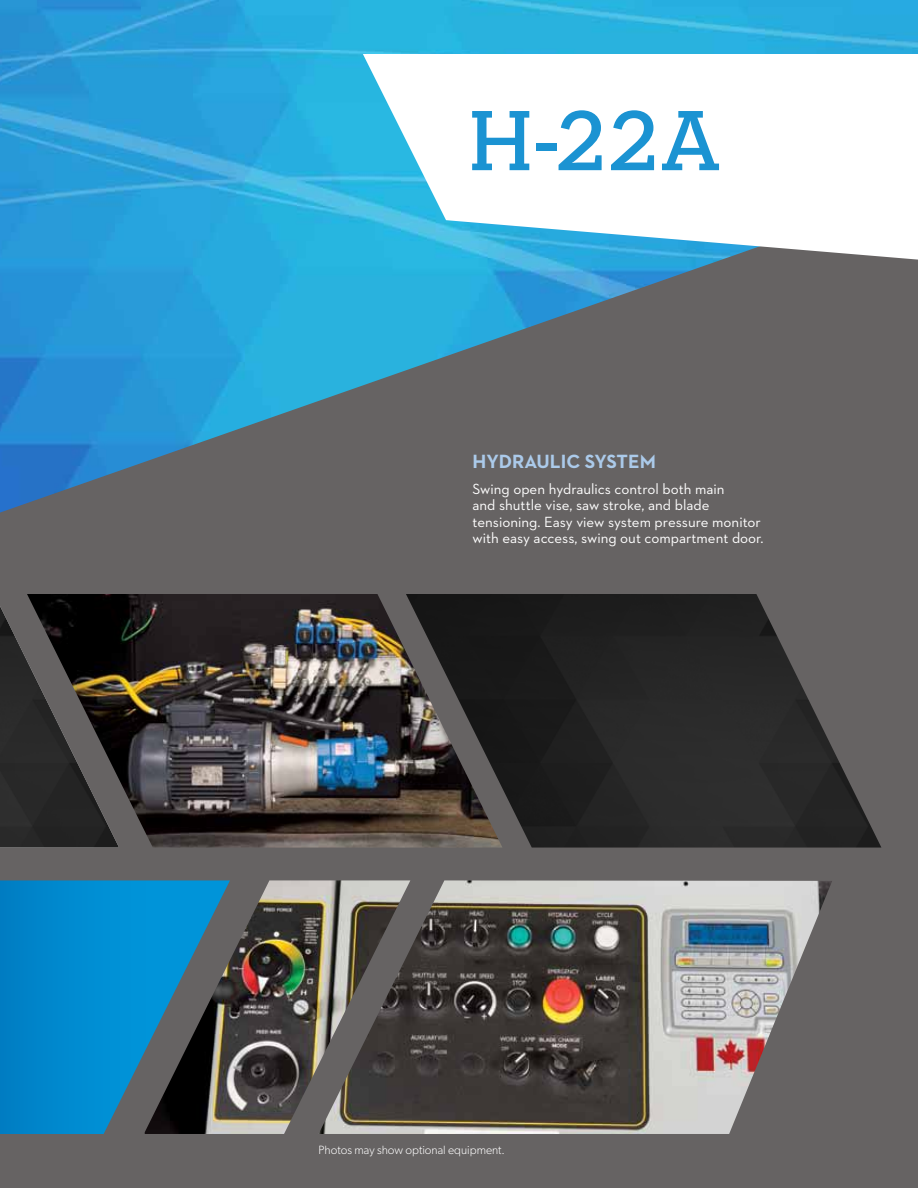
<style>
.page{position:relative;width:918px;height:1188px;background:#666363}
.page>*{position:absolute;margin:0;border:0;box-sizing:border-box;transform-origin:0 0}
.t1{font:600 87px "Neutraface Slab Text";color:#1b93d2}
.t2{font:700 19.5px "Neutraface 2 Text";color:#abcaea}
.t3{font:15px/16.5px "Neutraface 2 Text";color:#fff}
.t4{font:300 12px "Gibson";color:#fff}
</style>
<div class="page">
<img style="left:0;top:0;width:918px;height:513px">
<svg style="left:363px;top:54px;width:555px;height:206px;fill:#fff"></svg>
<img style="left:27px;top:594px;width:379px;height:254px">
<img style="left:406px;top:594px;width:475px;height:254px">
<img style="left:0;top:606px;width:119px;height:242px">
<img style="left:230px;top:880px;width:602px;height:254px">
<svg style="left:0;top:880px;width:230px;height:254px"></svg>
<h1 class="t1" style="left:468px;top:86px;width:254px">H-22A</h1>
<h2 class="t2" style="left:472px;top:449px;width:185px">HYDRAULIC SYSTEM</h2>
<p class="t3" style="left:472px;top:480px;width:293px">Swing open hydraulics control both main<br>and shuttle vise, saw stroke, and blade tensioning. Easy view system pressure monitor with easy access, swing out compartment door.</p>
<p class="t4" style="left:319px;top:1143px;width:188px">Photos may show optional equipment.</p>
</div>
